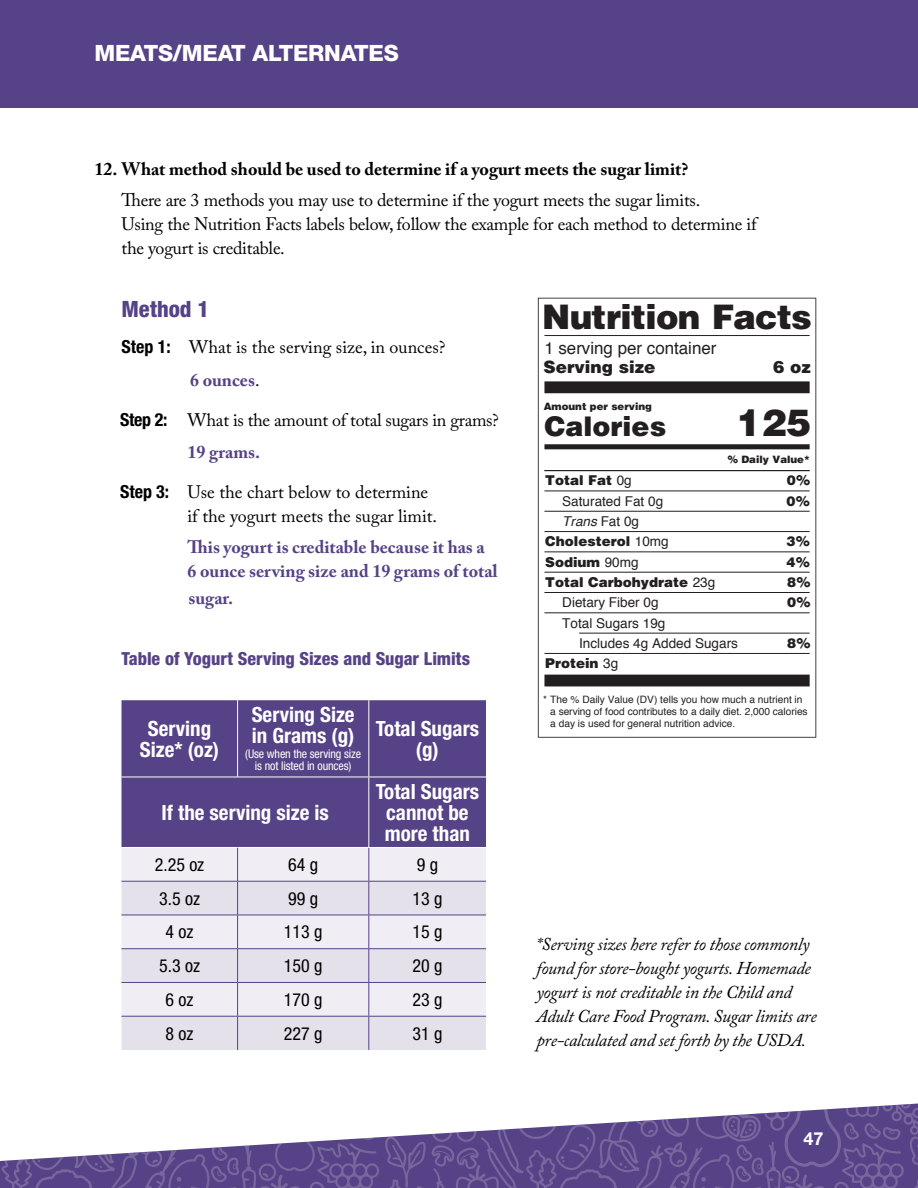
<style>
.page{position:relative;width:918px;height:1188px;background:#fff}
.page>*{position:absolute;margin:0;border:0;box-sizing:border-box;transform-origin:0 0}
.t1{font:900 37.2px "Helvetica";color:#231f20}
.t2{font:900 33.9px "Helvetica";letter-spacing:-.02em;color:#231f20}
.t3{font:900 27.15px "Helvetica";color:#231f20}
.t4{font:800 22.5px "Helvetica Neue LT Pro";letter-spacing:-.01em;color:#fff}
.t5{font:800 condensed 22.5px "Helvetica Neue LT Pro";color:#564286}
.t6{font:700 condensed 21px/21px "Helvetica Neue LT Pro";color:#fff;text-align:center}
.t7{font:18px/24px "Adobe Caslon Pro";letter-spacing:-.015em;color:#000}
.t8{font:italic 18px/24px "Adobe Caslon Pro";letter-spacing:-.02em;color:#000}
.t9{font:700 18px/24px "Adobe Caslon Pro";color:#564286}
.t10{font:700 18px "Adobe Caslon Pro";color:#000}
.t11{font:condensed 18px "Helvetica Neue LT Pro";color:#000}
.t12{font:800 condensed 18px "Helvetica Neue LT Pro";letter-spacing:-.005em;color:#564286}
.t13{font:700 18px "Helvetica Neue LT Pro";color:#fff}
.t14{font:16.95px "Helvetica";color:#231f20}
.t15{font:900 16.95px "Helvetica";color:#231f20}
.t16{font:900 13.5px/20.2px "Helvetica";color:#231f20}
.t17{font:13.5px "Helvetica";color:#231f20}
.t18{font:italic 13.5px "Helvetica";color:#231f20}
.t19{font:condensed 12px/12px "Helvetica Neue LT Pro";letter-spacing:-.01em;color:#fff;text-align:center}
.t20{font:10.2px/11.9px "Helvetica";color:#231f20}
.t21{font:900 10.2px "Helvetica";color:#231f20}
.s1{font-family:"Helvetica Neue LT Pro";font-weight:700;font-stretch:condensed}
.s2{font-weight:700;color:#564286}
.s3{font-weight:400}
.s4{font-style:normal}
</style>
<div class="page">
<div style="left:0;top:0;width:918px;height:108px;background:#564286"></div>
<div style="left:122px;top:700px;width:364px;height:147px;background:#564286"></div>
<div style="left:122px;top:848px;width:364px;height:33px;background:#f0eef4"></div>
<svg style="left:122px;top:882px;width:364px;height:168px;background:#e8e5ed"></svg>
<hr style="left:237px;top:700px;width:1px;height:77px;background:#fff">
<hr style="left:368px;top:700px;width:1px;height:77px;background:#fff">
<hr style="left:122px;top:777px;width:116px;height:1px;background:#fff">
<hr style="left:238px;top:777px;width:131px;height:1px;background:#fff">
<hr style="left:369px;top:777px;width:117px;height:1px;background:#fff">
<hr style="left:368px;top:777px;width:1px;height:70px;background:#fff">
<hr style="left:237px;top:848px;width:1px;height:33px;background:#564286">
<hr style="left:368px;top:848px;width:1px;height:33px;background:#564286">
<hr style="left:237px;top:882px;width:1px;height:33px;background:#564286">
<hr style="left:368px;top:882px;width:1px;height:33px;background:#564286">
<hr style="left:237px;top:915px;width:1px;height:33px;background:#564286">
<hr style="left:368px;top:915px;width:1px;height:33px;background:#564286">
<hr style="left:237px;top:949px;width:1px;height:33px;background:#564286">
<hr style="left:368px;top:949px;width:1px;height:33px;background:#564286">
<hr style="left:237px;top:983px;width:1px;height:33px;background:#564286">
<hr style="left:368px;top:983px;width:1px;height:33px;background:#564286">
<hr style="left:237px;top:1017px;width:1px;height:33px;background:#564286">
<hr style="left:368px;top:1017px;width:1px;height:33px;background:#564286">
<hr style="left:122px;top:881px;width:116px;height:1px;background:#564286">
<hr style="left:238px;top:881px;width:131px;height:1px;background:#564286">
<hr style="left:369px;top:881px;width:117px;height:1px;background:#564286">
<hr style="left:122px;top:915px;width:116px;height:1px;background:#564286">
<hr style="left:238px;top:915px;width:131px;height:1px;background:#564286">
<hr style="left:369px;top:915px;width:117px;height:1px;background:#564286">
<hr style="left:122px;top:948px;width:116px;height:1px;background:#564286">
<hr style="left:238px;top:948px;width:131px;height:1px;background:#564286">
<hr style="left:369px;top:948px;width:117px;height:1px;background:#564286">
<hr style="left:122px;top:982px;width:116px;height:1px;background:#564286">
<hr style="left:238px;top:982px;width:131px;height:1px;background:#564286">
<hr style="left:369px;top:982px;width:117px;height:1px;background:#564286">
<hr style="left:122px;top:1016px;width:116px;height:1px;background:#564286">
<hr style="left:238px;top:1016px;width:131px;height:1px;background:#564286">
<hr style="left:369px;top:1016px;width:117px;height:1px;background:#564286">
<svg style="left:538px;top:298px;width:278px;height:440px"></svg>
<div style="left:544px;top:381px;width:266px;height:12px;background:#231f20"></div>
<hr style="left:544px;top:470px;width:266px;height:1px;background:#231f20">
<hr style="left:544px;top:491px;width:266px;height:1px;background:#231f20">
<hr style="left:544px;top:511px;width:266px;height:1px;background:#231f20">
<hr style="left:544px;top:531px;width:266px;height:1px;background:#231f20">
<hr style="left:544px;top:552px;width:266px;height:1px;background:#231f20">
<hr style="left:544px;top:572px;width:266px;height:1px;background:#231f20">
<hr style="left:544px;top:592px;width:266px;height:1px;background:#231f20">
<hr style="left:544px;top:613px;width:266px;height:1px;background:#231f20">
<hr style="left:579px;top:633px;width:231px;height:1px;background:#231f20">
<hr style="left:544px;top:653px;width:266px;height:1px;background:#231f20">
<div style="left:544px;top:675px;width:266px;height:11px;background:#231f20"></div>
<hr style="left:544px;top:335px;width:266px;height:1px;background:#231f20">
<svg style="left:0;top:1103px;width:918px;height:85px"></svg>
<p class="t4" style="left:94px;top:40px;width:306px">MEATS/MEAT ALTERNATES</p>
<p class="t10" style="left:94px;top:158px;width:595px">12. What method should be used to determine if a yogurt meets the sugar limit?</p>
<p class="t7" style="left:122px;top:188px;width:637px">There are 3 methods you may use to determine if the yogurt meets the sugar limits.<br>Using the Nutrition Facts labels below, follow the example for each method to determine if the yogurt is creditable.</p>
<p class="t5" style="left:122px;top:295px;width:89px">Method 1</p>
<p class="t7" style="left:190px;top:330px;width:257px;line-height:33px;text-indent:-69px"><span class="s1">Step 1:</span> What is the serving size, in ounces?<br><span class="s2">6 ounces</span>.</p>
<p class="t7" style="left:188px;top:405px;width:313px;line-height:31.5px;text-indent:-67px"><span class="s1">Step 2:</span> What is the amount of total sugars in grams?<br><span class="s2">19 grams.</span></p>
<p class="t7" style="left:187px;top:480px;width:251px;text-indent:-67px"><span class="s1">Step 3:</span> Use the chart below to determine if the yogurt meets the sugar limit.</p>
<p class="t9" style="left:187px;top:535px;width:312px">This yogurt is creditable because it has a<br>6 ounce serving size and 19 grams of total</p>
<p class="t9" style="left:188px;top:586px;width:46px">sugar.</p>
<p class="t12" style="left:121px;top:648px;width:350px">Table of Yogurt Serving Sizes and Sugar Limits</p>
<p class="t6" style="left:140px;top:717px;width:81px">Serving<br>Size* (oz)</p>
<p class="t6" style="left:252px;top:704px;width:105px;text-align:left">Serving Size in Grams (g)</p>
<p class="t19" style="left:245px;top:748px;width:117px">(Use when the serving size is not listed in ounces)</p>
<p class="t6" style="left:161px;top:801px;width:169px">If the serving size is</p>
<p class="t6" style="left:376px;top:717px;width:105px">Total Sugars (g)</p>
<p class="t6" style="left:376px;top:780px;width:105px">Total Sugars cannot be more than</p>
<p class="t11" style="left:155px;top:854px;width:51px">2.25 oz</p>
<p class="t11" style="left:288px;top:854px;width:31px">64 g</p>
<p class="t11" style="left:417px;top:854px;width:23px">9 g</p>
<p class="t11" style="left:159px;top:888px;width:42px">3.5 oz</p>
<p class="t11" style="left:288px;top:888px;width:31px">99 g</p>
<p class="t11" style="left:412px;top:888px;width:31px">13 g</p>
<p class="t11" style="left:166px;top:921px;width:29px">4 oz</p>
<p class="t11" style="left:284px;top:921px;width:40px">113 g</p>
<p class="t11" style="left:412px;top:921px;width:31px">15 g</p>
<p class="t11" style="left:159px;top:955px;width:42px">5.3 oz</p>
<p class="t11" style="left:284px;top:955px;width:40px">150 g</p>
<p class="t11" style="left:412px;top:955px;width:31px">20 g</p>
<p class="t11" style="left:166px;top:989px;width:29px">6 oz</p>
<p class="t11" style="left:284px;top:989px;width:40px">170 g</p>
<p class="t11" style="left:412px;top:989px;width:31px">23 g</p>
<p class="t11" style="left:166px;top:1023px;width:29px">8 oz</p>
<p class="t11" style="left:284px;top:1023px;width:40px">227 g</p>
<p class="t11" style="left:412px;top:1023px;width:31px">31 g</p>
<h2 class="t2" style="left:542px;top:295px;width:271px">Nutrition Facts</h2>
<p class="t14" style="left:544px;top:335px;width:174px">1 serving per container</p>
<p class="t15" style="left:544px;top:356px;width:113px">Serving size</p>
<p class="t21" style="left:544px;top:399px;width:110px">Amount per serving</p>
<h3 class="t3" style="left:544px;top:408px;width:123px">Calories</h3>
<p class="t15" style="left:773px;top:356px;width:39px">6 oz</p>
<h1 class="t1" style="left:737px;top:398px;width:76px">125</h1>
<p class="t21" style="left:728px;top:453px;width:83px">% Daily Value*</p>
<p class="t16" style="left:545px;top:470px;width:88px">Total Fat <span class="s3">0g</span></p>
<p class="t17" style="left:562px;top:491px;width:102px">Saturated Fat 0g</p>
<p class="t18" style="left:562px;top:511px;width:78px">Trans <span class="s4">Fat 0g</span></p>
<p class="t16" style="left:545px;top:531px;width:125px">Cholesterol <span class="s3">10mg</span></p>
<p class="t16" style="left:545px;top:551px;width:95px">Sodium <span class="s3">90mg</span></p>
<p class="t16" style="left:545px;top:572px;width:172px">Total Carbohydrate <span class="s3">23g</span></p>
<p class="t17" style="left:562px;top:592px;width:98px">Dietary Fiber 0g</p>
<p class="t17" style="left:562px;top:612px;width:105px">Total Sugars 19g</p>
<p class="t17" style="left:579px;top:633px;width:160px">Includes 4g Added Sugars</p>
<p class="t16" style="left:545px;top:653px;width:74px">Protein <span class="s3">3g</span></p>
<p class="t16" style="left:786px;top:470px;width:25px">0%<br>0%</p>
<p class="t16" style="left:786px;top:531px;width:26px;text-align:justify">3% 4% 8% 0%</p>
<p class="t16" style="left:787px;top:633px;width:25px">8%</p>
<p class="t20" style="left:550px;top:694px;width:259px;text-indent:-7px">* The % Daily Value (DV) tells you how much a nutrient in a serving of food contributes to a daily diet. 2,000 calories a day is used for general nutrition advice.</p>
<p class="t8" style="left:537px;top:931px;width:282px">*Serving sizes here refer to those commonly found for store-bought yogurts. Homemade yogurt is not creditable in the Child and Adult Care Food Program. Sugar limits are pre-calculated and set forth by the USDA.</p>
<p class="t13" style="left:803px;top:1127px;width:22px">47</p>
</div>
